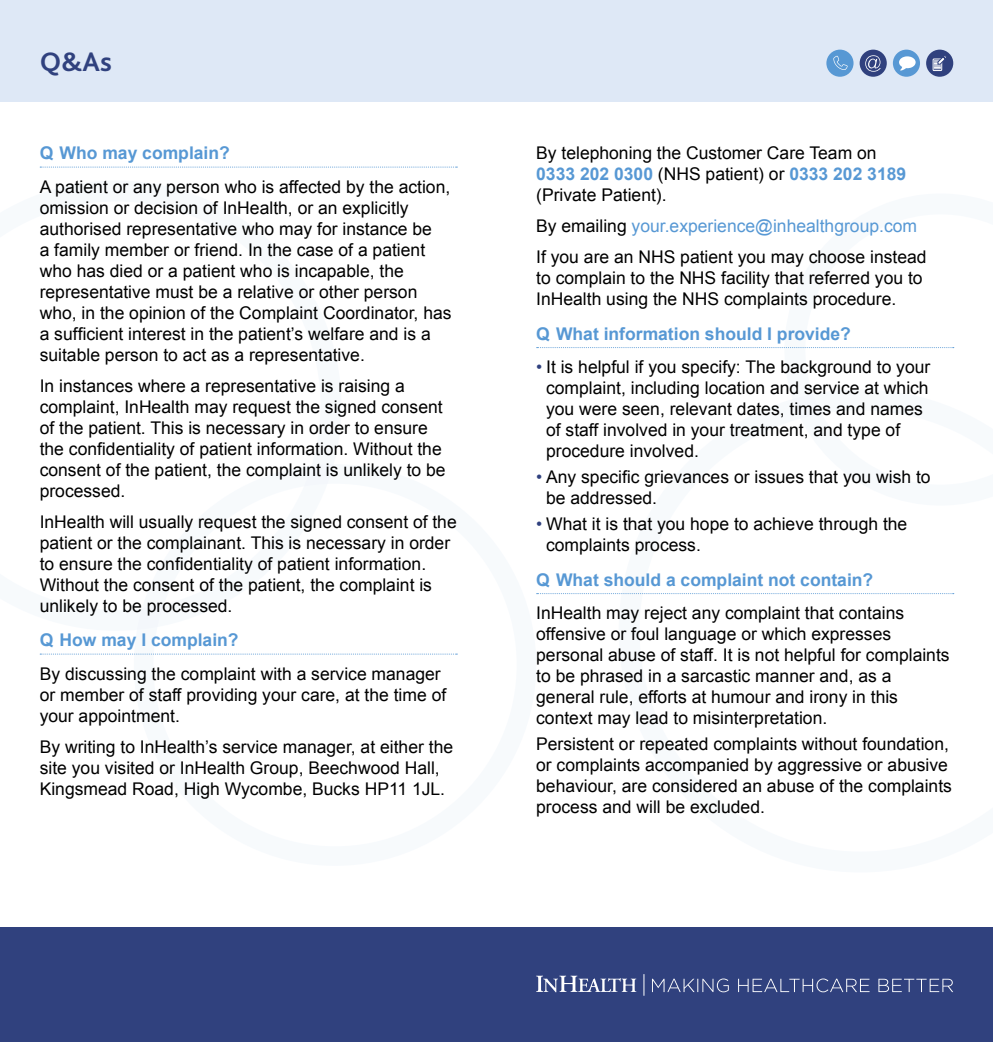
<style>
.page{position:relative;width:993px;height:1042px;background:#fff}
.page>*{position:absolute;margin:0;border:0;box-sizing:border-box;transform-origin:0 0}
.t1{font:700 28px "Bliss";color:#30417e}
.t2{font:17.5px/21px "Arial";color:#000}
.t3{font:700 17.5px "Arial";color:#5798d4}
.s1{font-weight:700;color:#5798d4}
.s2{color:#5798d4}
.s3{color:#30417e}
</style>
<div class="page">
<div style="left:134px;top:464px;width:402px;height:402px;border:20px solid #5798d4;border-radius:50%"></div>
<svg style="left:784px;top:347px;width:171px;height:71px"></svg>
<div style="left:0;top:0;width:992px;height:102px;background:#dee8f6"></div>
<div style="left:826px;top:50px;width:27px;height:27px;background:#5798d4;border-radius:50%"></div>
<svg style="left:833px;top:56px;width:14px;height:14px"></svg>
<div style="left:859px;top:50px;width:27px;height:27px;background:#30417e;border-radius:50%"></div>
<div style="left:892px;top:50px;width:27px;height:27px;background:#5798d4;border-radius:50%"></div>
<div style="left:925px;top:50px;width:27px;height:27px;background:#30417e;border-radius:50%"></div>
<svg style="left:865px;top:55px;width:15px;height:17px"></svg>
<svg style="left:899px;top:56px;width:16px;height:15px"></svg>
<div style="left:932px;top:59px;width:9px;height:12px;border:1px solid #fff"></div>
<svg style="left:933px;top:56px;width:13px;height:13px"></svg>
<div style="left:0;top:928px;width:992px;height:114px;background:#30417e"></div>
<svg style="left:643px;top:974px;width:1px;height:21px"></svg>
<svg style="left:536px;top:975px;width:100px;height:17px"></svg>
<svg style="left:652px;top:978px;width:300px;height:14px"></svg>
<svg style="left:40px;top:167px;width:417px;height:1px"></svg>
<svg style="left:40px;top:653px;width:417px;height:1px"></svg>
<svg style="left:536px;top:347px;width:417px;height:1px"></svg>
<svg style="left:536px;top:593px;width:417px;height:1px"></svg>
<h1 class="t1" style="left:40px;top:44px;width:74px">Q&amp;As</h1>
<p class="t3" style="left:40px;top:141px;width:192px">Q Who may complain?</p>
<p class="t2" style="left:40px;top:176px;width:413px">A patient or any person who is affected by the action, omission or decision of InHealth, or an explicitly authorised representative who may for instance be<br>a family member or friend. In the case of a patient who has died or a patient who is incapable, the representative must be a relative or other person who, in the opinion of the Complaint Coordinator, has a sufficient interest in the patient’s welfare and is a suitable person to act as a representative.</p>
<p class="t2" style="left:40px;top:375px;width:407px">In instances where a representative is raising a complaint, InHealth may request the signed consent of the patient. This is necessary in order to ensure the confidentiality of patient information. Without the consent of the patient, the complaint is unlikely to be processed.</p>
<p class="t2" style="left:40px;top:511px;width:418px">InHealth will usually request the signed consent of the patient or the complainant. This is necessary in order to ensure the confidentiality of patient information.<br>Without the consent of the patient, the complaint is unlikely to be processed.</p>
<p class="t3" style="left:40px;top:628px;width:200px">Q How may I complain?</p>
<p class="t2" style="left:40px;top:663px;width:408px">By discussing the complaint with a service manager or member of staff providing your care, at the time of your appointment.</p>
<p class="t2" style="left:40px;top:736px;width:415px">By writing to InHealth’s service manager, at either the site you visited or InHealth Group, Beechwood Hall,<br>Kingsmead Road, High Wycombe, Bucks HP11 1JL.</p>
<p class="t2" style="left:536px;top:143px;width:371px">By telephoning the Customer Care Team on<br><span class="s1">0333 202 0300</span> (NHS patient) or <span class="s1">0333 202 3189 </span>(Private Patient).</p>
<p class="t2" style="left:536px;top:211px;width:392px;line-height:31px">By emailing <span class="s2">your.experience@inhealthgroup.com<br></span>If you are an NHS patient you may choose instead</p>
<p class="t2" style="left:536px;top:268px;width:388px">to complain to the NHS facility that referred you to<br>InHealth using the NHS complaints procedure.</p>
<p class="t3" style="left:536px;top:322px;width:316px">Q What information should I provide?</p>
<p class="t2" style="left:546px;top:357px;width:385px;text-indent:-10px"><span class="s3">•</span> It is helpful if you specify: The background to your complaint, including location and service at which you were seen, relevant dates, times and names of staff involved in your treatment, and type of procedure involved.</p>
<p class="t2" style="left:546px;top:467px;width:386px;text-indent:-10px"><span class="s3">•</span> Any specific grievances or issues that you wish to be addressed.</p>
<p class="t2" style="left:546px;top:514px;width:362px;text-indent:-10px"><span class="s3">•</span> What it is that you hope to achieve through the complaints process.</p>
<p class="t3" style="left:536px;top:568px;width:338px">Q What should a complaint not contain?</p>
<p class="t2" style="left:536px;top:603px;width:415px">InHealth may reject any complaint that contains offensive or foul language or which expresses personal abuse of staff. It is not helpful for complaints to be phrased in a sarcastic manner and, as a general rule, efforts at humour and irony in this context may lead to misinterpretation.</p>
<p class="t2" style="left:536px;top:734px;width:417px">Persistent or repeated complaints without foundation, or complaints accompanied by aggressive or abusive behaviour, are considered an abuse of the complaints process and will be excluded.</p>
</div>
